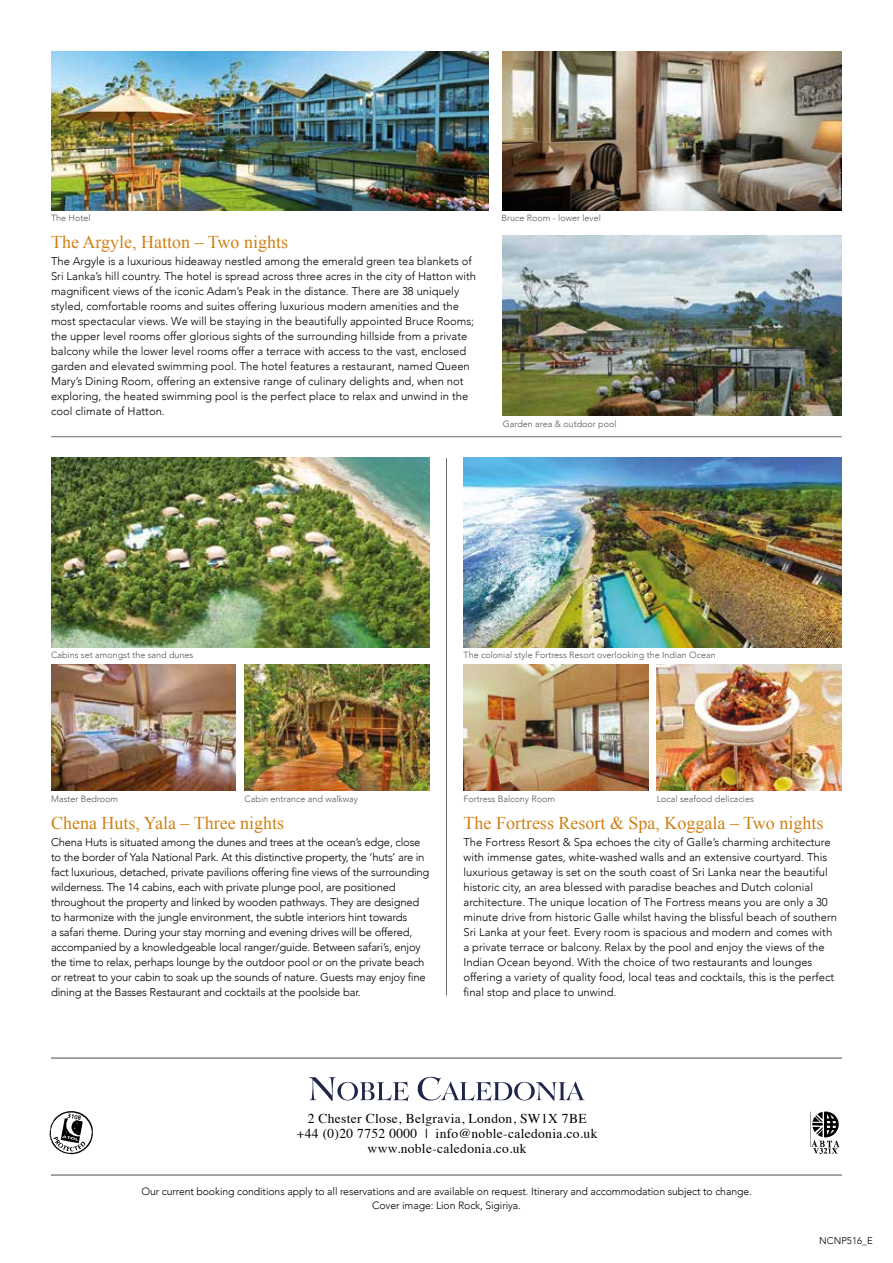
<style>
.page{position:relative;width:893px;height:1263px;background:#fff}
.page>*{position:absolute;margin:0;border:0;box-sizing:border-box;transform-origin:0 0}
.t1{font:18px "Times New Roman";color:#cf8015}
.t2{font:13.5px/15px "Times";letter-spacing:.025em;color:#000;text-align:center}
.t3{font:300 11.25px/15px "Avenir";color:#000}
.t4{font:300 11.25px/15px "Avenir";letter-spacing:-.02em;color:#000}
.t5{font:300 10.5px/13.5px "Avenir";letter-spacing:-.01em;color:#000;text-align:center}
.t6{font:300 9.75px "Avenir";color:#000}
.t7{font:300 9px "Avenir";color:#575756}
</style>
<div class="page">
<hr style="left:51px;top:1057px;width:791px;height:2px;background:#878787">
<hr style="left:51px;top:1174px;width:791px;height:2px;background:#878787">
<svg style="left:309px;top:1077px;width:100px;height:24px"></svg>
<svg style="left:418px;top:1077px;width:167px;height:24px"></svg>
<hr style="left:51px;top:436px;width:791px;height:1px;background:#706f6f">
<img style="left:51px;top:51px;width:438px;height:159px">
<img style="left:503px;top:51px;width:339px;height:159px">
<hr style="left:446px;top:458px;width:1px;height:537px;background:#706f6f">
<img style="left:51px;top:458px;width:378px;height:189px">
<img style="left:503px;top:236px;width:339px;height:179px">
<img style="left:51px;top:664px;width:185px;height:127px">
<img style="left:244px;top:664px;width:185px;height:127px">
<img style="left:463px;top:458px;width:379px;height:189px">
<img style="left:463px;top:664px;width:185px;height:127px">
<img style="left:657px;top:664px;width:185px;height:127px">
<img style="left:49px;top:1111px;width:45px;height:44px">
<img style="left:810px;top:1111px;width:30px;height:43px">
<p class="t7" style="left:51px;top:213px;width:41px">The Hotel</p>
<p class="t7" style="left:501px;top:213px;width:101px">Bruce Room - lower level</p>
<h1 class="t1" style="left:51px;top:230px;width:239px">The Argyle, Hatton – Two nights</h1>
<p class="t3" style="left:51px;top:254px;width:427px">The Argyle is a luxurious hideaway nestled among the emerald green tea blankets of Sri Lanka’s hill country. The hotel is spread across three acres in the city of Hatton with magnificent views of the iconic Adam’s Peak in the distance. There are 38 uniquely styled, comfortable rooms and suites offering luxurious modern amenities and the most spectacular views. We will be staying in the beautifully appointed Bruce Rooms; the upper level rooms offer glorious sights of the surrounding hillside from a private balcony while the lower level rooms offer a terrace with access to the vast, enclosed garden and elevated swimming pool. The hotel features a restaurant, named Queen Mary’s Dining Room, offering an extensive range of culinary delights and, when not exploring, the heated swimming pool is the perfect place to relax and unwind in the cool climate of Hatton.</p>
<p class="t7" style="left:503px;top:418px;width:115px">Garden area &amp; outdoor pool</p>
<p class="t7" style="left:51px;top:650px;width:144px">Cabins set amongst the sand dunes</p>
<p class="t7" style="left:463px;top:650px;width:254px">The colonial style Fortress Resort overlooking the Indian Ocean</p>
<p class="t7" style="left:51px;top:793px;width:69px">Master Bedroom</p>
<p class="t7" style="left:244px;top:793px;width:115px">Cabin entrance and walkway</p>
<h1 class="t1" style="left:51px;top:810px;width:235px">Chena Huts, Yala – Three nights</h1>
<p class="t4" style="left:51px;top:834px;width:380px">Chena Huts is situated among the dunes and trees at the ocean’s edge, close to the border of Yala National Park. At this distinctive property, the ‘huts’ are in fact luxurious, detached, private pavilions offering fine views of the surrounding wilderness. The 14 cabins, each with private plunge pool, are positioned throughout the property and linked by wooden pathways. They are designed to harmonize with the jungle environment, the subtle interiors hint towards<br>a safari theme. During your stay morning and evening drives will be offered, accompanied by a knowledgeable local ranger/guide. Between safari’s, enjoy the time to relax, perhaps lounge by the outdoor pool or on the private beach or retreat to your cabin to soak up the sounds of nature. Guests may enjoy fine dining at the Basses Restaurant and cocktails at the poolside bar.</p>
<p class="t7" style="left:463px;top:793px;width:93px">Fortress Balcony Room</p>
<p class="t7" style="left:657px;top:793px;width:99px">Local seafood delicacies</p>
<h1 class="t1" style="left:463px;top:810px;width:361px">The Fortress Resort &amp; Spa, Koggala – Two nights</h1>
<p class="t3" style="left:463px;top:834px;width:375px">The Fortress Resort &amp; Spa echoes the city of Galle’s charming architecture with immense gates, white-washed walls and an extensive courtyard. This luxurious getaway is set on the south coast of Sri Lanka near the beautiful historic city, an area blessed with paradise beaches and Dutch colonial architecture. The unique location of The Fortress means you are only a 30 minute drive from historic Galle whilst having the blissful beach of southern Sri Lanka at your feet. Every room is spacious and modern and comes with a private terrace or balcony. Relax by the pool and enjoy the views of the Indian Ocean beyond. With the choice of two restaurants and lounges offering a variety of quality food, local teas and cocktails, this is the perfect final stop and place to unwind.</p>
<p class="t2" style="left:297px;top:1110px;width:302px">2 Chester Close, Belgravia, London, SW1X 7BE +44 (0)20 7752 0000 | info@noble-caledonia.co.uk www.noble-caledonia.co.uk</p>
<p class="t5" style="left:141px;top:1185px;width:612px">Our current booking conditions apply to all reservations and are available on request. Itinerary and accommodation subject to change.<br>Cover image: Lion Rock, Sigiriya.</p>
<p class="t6" style="left:819px;top:1234px;width:55px">NCNP516_E</p>
</div>
